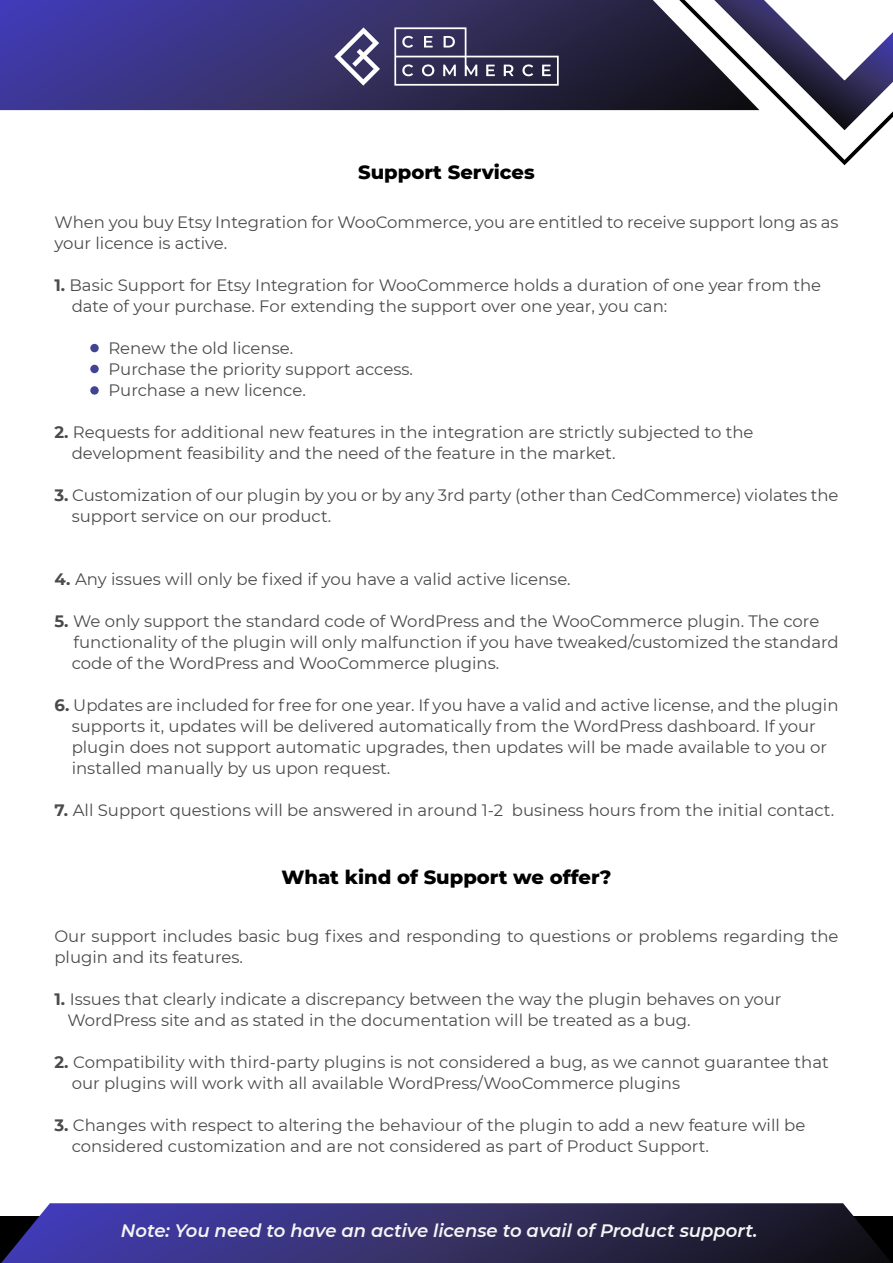
<style>
.page{position:relative;width:893px;height:1263px;background:#fff}
.page>*{position:absolute;margin:0;border:0;box-sizing:border-box;transform-origin:0 0}
.t1{font:800 19.5px "Montserrat";color:#000}
.t2{font:italic 600 18px "Montserrat";color:#f5f5f5}
.t3{font:16.5px/21px "Montserrat";color:#000}
.s1{font-weight:700}
</style>
<div class="page">
<svg style="left:1px;top:1203px;width:891px;height:60px;background:#343067"></svg>
<svg style="left:0;top:0;width:679px;height:110px;background:#34306e"></svg>
<svg style="left:679px;top:0;width:214px;height:165px"></svg>
<svg style="left:394px;top:27px;width:165px;height:59px;background:#4e4b6a"></svg>
<svg style="left:334px;top:27px;width:46px;height:59px"></svg>
<div style="left:90px;top:344px;width:9px;height:8px;background:#414495;border-radius:50%"></div>
<div style="left:90px;top:365px;width:9px;height:8px;background:#414495;border-radius:50%"></div>
<div style="left:90px;top:386px;width:9px;height:9px;background:#414495;border-radius:50%"></div>
<p class="t1" style="left:358px;top:157px;width:178px">Support Services</p>
<p class="t3" style="left:54px;top:211px;width:786px">When you buy Etsy Integration for WooCommerce, you are entitled to receive support long as as your licence is active.</p>
<p class="t3" style="left:72px;top:274px;width:751px;text-indent:-17px"><span class="s1">1.</span> Basic Support for Etsy Integration for WooCommerce holds a duration of one year from the date of your purchase. For extending the support over one year, you can:</p>
<p class="t3" style="left:108px;top:337px;width:306px">Renew the old license.<br>Purchase the priority support access.<br>Purchase a new licence.</p>
<p class="t3" style="left:72px;top:421px;width:683px;text-indent:-17px"><span class="s1">2.</span> Requests for additional new features in the integration are strictly subjected to the development feasibility and the need of the feature in the market.</p>
<p class="t3" style="left:72px;top:484px;width:768px;text-indent:-17px"><span class="s1">3.</span> Customization of our plugin by you or by any 3rd party (other than CedCommerce) violates the support service on our product.</p>
<p class="t3" style="left:54px;top:568px;width:518px"><span class="s1">4.</span> Any issues will only be fixed if you have a valid active license.</p>
<p class="t3" style="left:72px;top:610px;width:768px;text-indent:-17px"><span class="s1">5.</span> We only support the standard code of WordPress and the WooCommerce plugin. The core functionality of the plugin will only malfunction if you have tweaked/customized the standard code of the WordPress and WooCommerce plugins.</p>
<p class="t3" style="left:72px;top:694px;width:768px;text-indent:-17px"><span class="s1">6.</span> Updates are included for free for one year. If you have a valid and active license, and the plugin supports it, updates will be delivered automatically from the WordPress dashboard. If your plugin does not support automatic upgrades, then updates will be made available to you or installed manually by us upon request.</p>
<p class="t3" style="left:54px;top:799px;width:781px"><span class="s1">7.</span> All Support questions will be answered in around 1-2 business hours from the initial contact.</p>
<p class="t1" style="left:281px;top:862px;width:332px">What kind of Support we offer?</p>
<p class="t3" style="left:54px;top:925px;width:786px">Our support includes basic bug fixes and responding to questions or problems regarding the plugin and its features.</p>
<p class="t3" style="left:67px;top:988px;width:716px;text-indent:-13px"><span class="s1">1.</span> Issues that clearly indicate a discrepancy between the way the plugin behaves on your<br>WordPress site and as stated in the documentation will be treated as a bug.</p>
<p class="t3" style="left:72px;top:1051px;width:759px;text-indent:-17px"><span class="s1">2.</span> Compatibility with third-party plugins is not considered a bug, as we cannot guarantee that our plugins will work with all available WordPress/WooCommerce plugins</p>
<p class="t3" style="left:72px;top:1114px;width:735px;text-indent:-17px"><span class="s1">3.</span> Changes with respect to altering the behaviour of the plugin to add a new feature will be considered customization and are not considered as part of Product Support.</p>
<p class="t2" style="left:121px;top:1218px;width:638px">Note: You need to have an active license to avail of Product support.</p>
</div>
